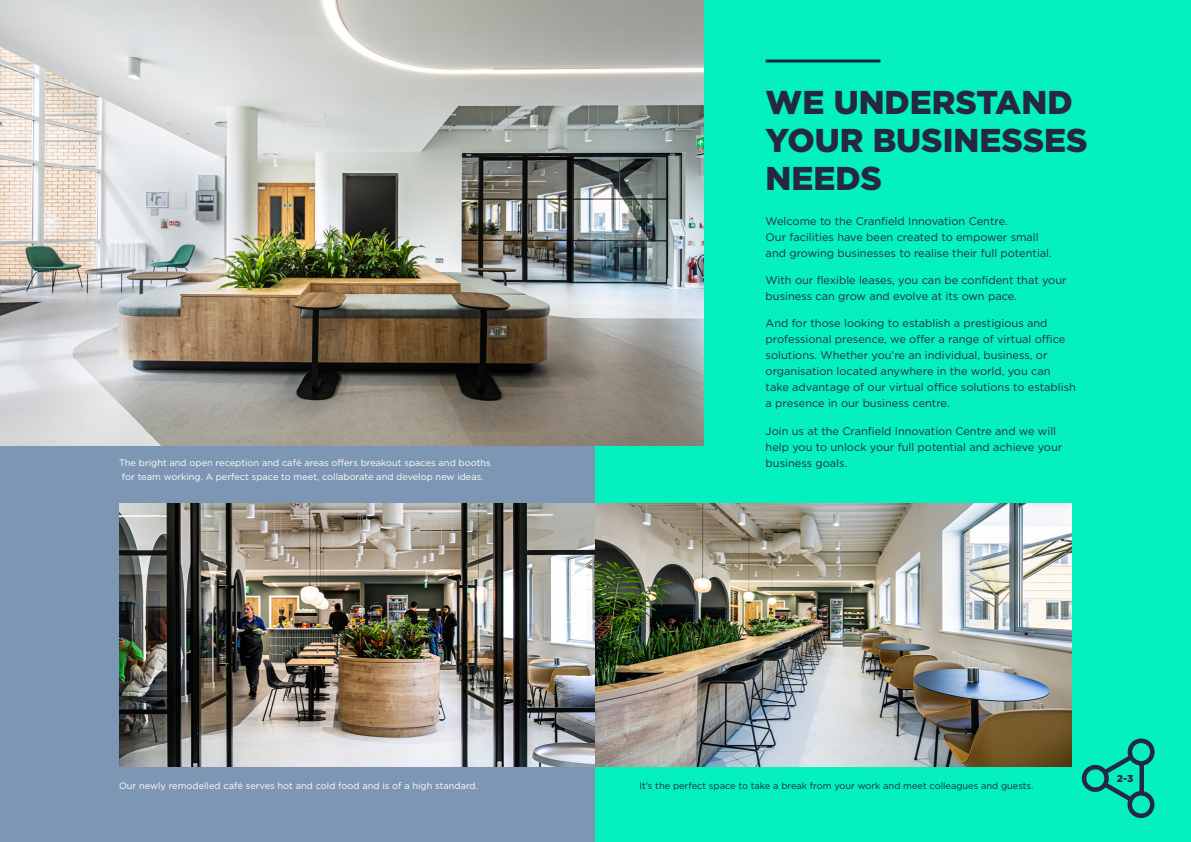
<style>
.page{position:relative;width:1191px;height:842px;background:#fff}
.page>*{position:absolute;margin:0;border:0;box-sizing:border-box;transform-origin:0 0}
.t1{font:900 33px/38px "Gotham";color:#242940}
.t2{font:11px/16px "Gotham";color:#242940}
.t3{font:900 10px "Gotham";color:#242940}
.t4{font:9.2px/14px "Gotham";color:#fff;text-align:center}
.t5{font:9.2px "Gotham";color:#1c2640}
</style>
<div class="page">
<div style="left:0;top:0;width:595px;height:842px;background:#7d96b3"></div>
<div style="left:595px;top:0;width:596px;height:842px;background:#05f0bf"></div>
<img style="left:0;top:0;width:704px;height:445px">
<img style="left:119px;top:503px;width:952px;height:264px">
<svg style="left:1081px;top:738px;width:74px;height:81px"></svg>
<hr style="left:765px;top:60px;width:115px;height:3px;background:#1c2640">
<p class="t4" style="left:119px;top:456px;width:373px">The bright and open reception and café areas offers breakout spaces and booths for team working. A perfect space to meet, collaborate and develop new ideas.</p>
<h1 class="t1" style="left:765px;top:83px;width:324px">WE UNDERSTAND<br>YOUR BUSINESSES<br>NEEDS</h1>
<p class="t2" style="left:765px;top:213px;width:288px">Welcome to the Cranfield Innovation Centre.<br>Our facilities have been created to empower small and growing businesses to realise their full potential.</p>
<p class="t2" style="left:765px;top:272px;width:302px">With our flexible leases, you can be confident that your business can grow and evolve at its own pace.</p>
<p class="t2" style="left:765px;top:315px;width:312px">And for those looking to establish a prestigious and professional presence, we offer a range of virtual office solutions. Whether you’re an individual, business, or organisation located anywhere in the world, you can take advantage of our virtual office solutions to establish a presence in our business centre.</p>
<p class="t2" style="left:765px;top:423px;width:298px">Join us at the Cranfield Innovation Centre and we will help you to unlock your full potential and achieve your business goals.</p>
<p class="t4" style="left:119px;top:778px;width:360px">Our newly remodelled café serves hot and cold food and is of a high standard.</p>
<p class="t5" style="left:639px;top:780px;width:395px">It’s the perfect space to take a break from your work and meet colleagues and guests.</p>
<p class="t3" style="left:1116px;top:773px;width:18px">2-3</p>
</div>
